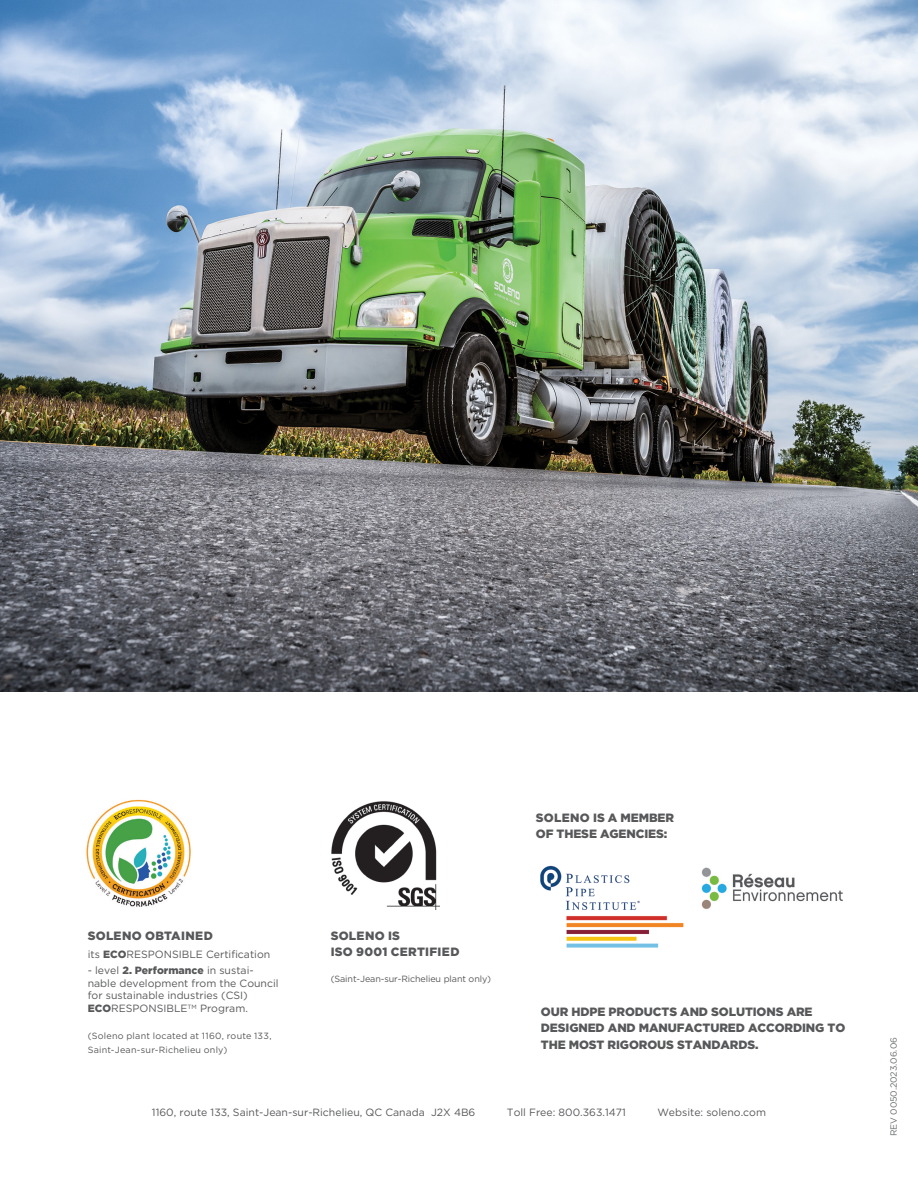
<style>
.page{position:relative;width:918px;height:1188px;background:#fff}
.page>*{position:absolute;margin:0;border:0;box-sizing:border-box;transform-origin:0 0}
.t1{font:900 12px/16.5px "Gotham HTF";letter-spacing:-.01em;color:#57585a}
.t2{font:900 12px/16.5px "Gotham HTF";letter-spacing:.025em;color:#57585a}
.GRIS_PARA_6_pts_DESC{font:10.5px/12.6px "Gotham HTF";color:#57585a}
.t3{font:9px "Gotham HTF";letter-spacing:.025em;color:#57585a}
.t4{font:9px "Gotham HTF";letter-spacing:-.01em;color:#57585a}
.PARA{font:9px "Gotham HTF";letter-spacing:-.01em;color:#6c6f70}
.s1{font-weight:900}
</style>
<div class="page">
<img style="left:0;top:636px;width:918px;height:55px">
<img style="left:331px;top:802px;width:108px;height:108px">
<img style="left:701px;top:867px;width:142px;height:42px">
<img style="left:540px;top:865px;width:144px;height:83px">
<img style="left:0;top:0;width:918px;height:636px">
<img style="left:86px;top:800px;width:105px;height:107px">
<p class="t2" style="left:88px;top:927px;width:127px">SOLENO OBTAINED</p>
<p class="GRIS_PARA_6_pts_DESC" style="left:88px;top:948px;width:184px">its <span class="s1">ECO</span>RESPONSIBLE Certification</p>
<p class="GRIS_PARA_6_pts_DESC" style="left:88px;top:964px;width:192px">- level <span class="s1">2. Performance</span> in sustai&shy;nable development from the Council for sustainable industries (CSI)<br><span class="s1">ECO</span>RESPONSIBLE<sup>TM</sup> Program.</p>
<p class="t3" style="left:88px;top:1031px;width:185px">(Soleno plant located at 1160, route 133,</p>
<p class="t3" style="left:88px;top:1044px;width:141px">Saint-Jean-sur-Richelieu only)</p>
<p class="t2" style="left:331px;top:927px;width:130px">SOLENO IS<br>ISO 9001 CERTIFIED</p>
<p class="t4" style="left:331px;top:974px;width:162px">(Saint-Jean-sur-Richelieu plant only)</p>
<p class="t1" style="left:536px;top:809px;width:140px">SOLENO IS A MEMBER</p>
<p class="t1" style="left:536px;top:826px;width:133px">OF THESE AGENCIES:</p>
<p class="t1" style="left:541px;top:1003px;width:306px">OUR HDPE PRODUCTS AND SOLUTIONS ARE<br>DESIGNED AND MANUFACTURED ACCORDING TO<br>THE MOST RIGOROUS STANDARDS.</p>
<p class="GRIS_PARA_6_pts_DESC" style="left:152px;top:1106px;width:325px">1160, route 133, Saint-Jean-sur-Richelieu, QC Canada J2X 4B6</p>
<p class="GRIS_PARA_6_pts_DESC" style="left:507px;top:1106px;width:120px">Toll Free: 800.363.1471</p>
<p class="GRIS_PARA_6_pts_DESC" style="left:657px;top:1106px;width:110px">Website: soleno.com</p>
<p class="PARA" style="left:889px;top:1136px;width:101px;rotate:-90deg">REV 0050.2023.06.06</p>
</div>
